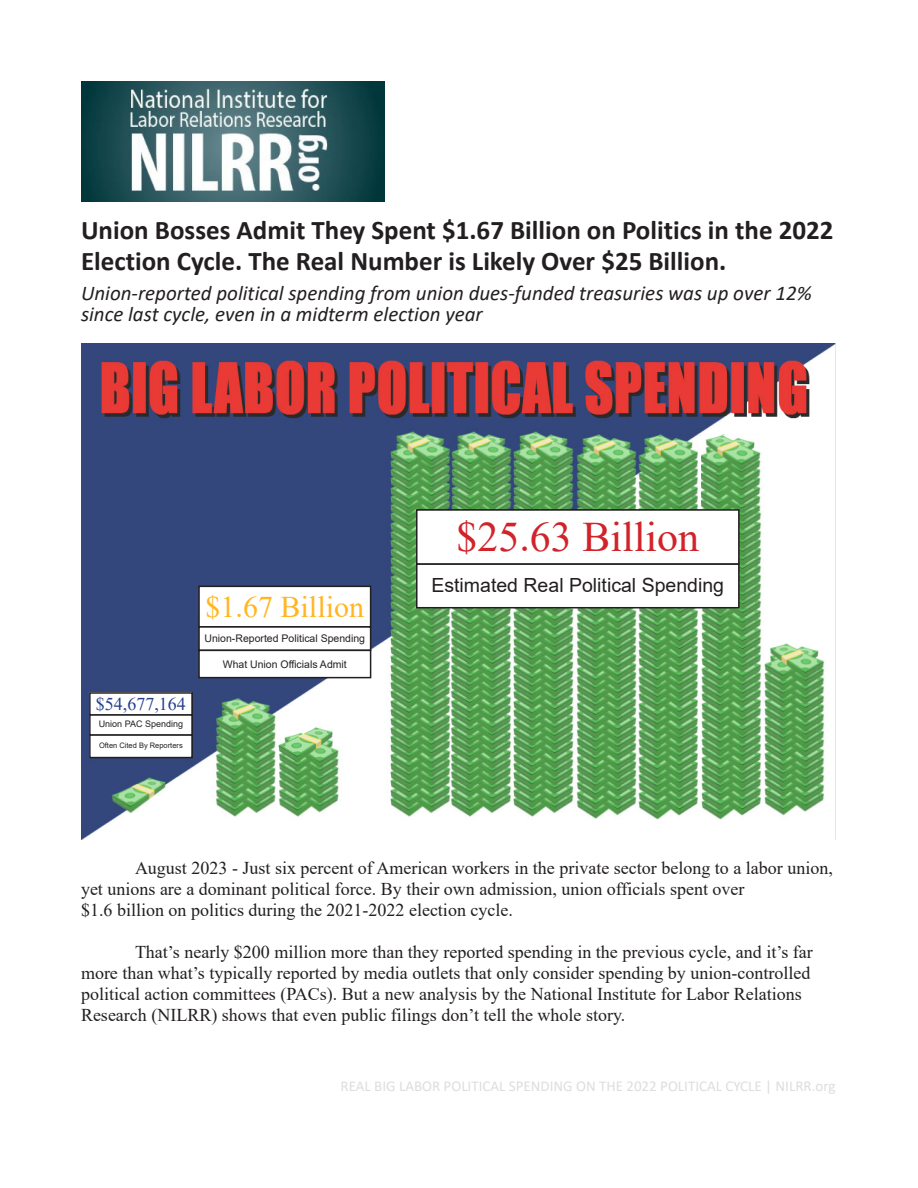
<style>
.page{position:relative;width:918px;height:1188px;background:#fff}
.page>*{position:absolute;margin:0;border:0;box-sizing:border-box;transform-origin:0 0}
.t1{font:42px "Times New Roman";color:#d1232a}
.t2{font:30px "Times New Roman";color:#ffb622}
.t3{font:700 27px/31.5px "Calibri";color:#231f20}
.t4{font:italic 21px/21px "Calibri";color:#231f20}
.t5{font:19.5px "Arial";color:#231f20}
.t6{font:18px/21px "Times New Roman";color:#231f20}
.t7{font:18px "Times New Roman";color:#253f8e}
.t8{font:15px "Calibri";color:#dcdddf}
.t9{font:10.5px "Arial";color:#231f20}
.t10{font:9px "Arial";color:#231f20}
.t11{font:7.5px "Arial";color:#231f20}
</style>
<div class="page">
<img style="left:81px;top:81px;width:303px;height:120px">
<img style="left:81px;top:344px;width:754px;height:496px">
<img style="left:701px;top:435px;width:59px;height:74px">
<div style="left:698px;top:436px;width:5px;height:16px;background:#fff"></div>
<hr style="left:699px;top:451px;width:2px;height:28px;background:#fff">
<div style="left:417px;top:510px;width:322px;height:54px;background:#fff"></div>
<div style="left:416px;top:509px;width:324px;height:56px;border:2px solid #231f20"></div>
<div style="left:417px;top:564px;width:322px;height:44px;background:#fff"></div>
<div style="left:416px;top:563px;width:324px;height:45px;border:2px solid #231f20"></div>
<div style="left:199px;top:586px;width:172px;height:41px;background:#fff"></div>
<div style="left:198px;top:586px;width:173px;height:42px;border:2px solid #231f20"></div>
<div style="left:199px;top:627px;width:172px;height:23px;background:#fff"></div>
<div style="left:198px;top:626px;width:173px;height:25px;border:2px solid #231f20"></div>
<div style="left:199px;top:650px;width:172px;height:28px;background:#fff"></div>
<div style="left:198px;top:650px;width:173px;height:28px;border:2px solid #231f20"></div>
<div style="left:90px;top:693px;width:102px;height:22px;background:#fff"></div>
<div style="left:89px;top:692px;width:104px;height:24px;border:2px solid #231f20"></div>
<div style="left:90px;top:715px;width:102px;height:20px;background:#fff"></div>
<div style="left:89px;top:714px;width:104px;height:22px;border:2px solid #231f20"></div>
<div style="left:90px;top:735px;width:102px;height:23px;background:#fff"></div>
<div style="left:89px;top:734px;width:104px;height:24px;border:2px solid #231f20"></div>
<p class="t3" style="left:81px;top:214px;width:754px">Union Bosses Admit They Spent $1.67 Billion on Politics in the 2022<br>Election Cycle. The Real Number is Likely Over $25 Billion.</p>
<p class="t4" style="left:81px;top:282px;width:732px">Union-reported political spending from union dues-funded treasuries was up over 12% since last cycle, even in a midterm election year</p>
<p class="t7" style="left:96px;top:691px;width:91px">$54,677,164</p>
<p class="t10" style="left:99px;top:718px;width:86px">Union PAC Spending</p>
<p class="t11" style="left:99px;top:740px;width:85px">Often Cited By Reporters</p>
<p class="t2" style="left:206px;top:586px;width:160px">$1.67 Billion</p>
<p class="t9" style="left:205px;top:631px;width:162px">Union-Reported Political Spending</p>
<p class="t9" style="left:223px;top:657px;width:126px">What Union Officials Admit</p>
<p class="t1" style="left:456px;top:508px;width:244px">$25.63 Billion</p>
<p class="t5" style="left:431px;top:571px;width:294px">Estimated Real Political Spending</p>
<p class="t6" style="left:81px;top:857px;width:753px;text-indent:54px">August 2023 - Just six percent of American workers in the private sector belong to a labor union, yet unions are a dominant political force. By their own admission, union officials spent over</p>
<p class="t6" style="left:81px;top:899px;width:433px">$1.6 billion on politics during the 2021-2022 election cycle.</p>
<p class="t6" style="left:81px;top:941px;width:733px;text-indent:54px">That’s nearly $200 million more than they reported spending in the previous cycle, and it’s far more than what’s typically reported by media outlets that only consider spending by union-controlled political action committees (PACs). But a new analysis by the National Institute for Labor Relations Research (NILRR) shows that even public filings don’t tell the whole story.</p>
<p class="t8" style="left:341px;top:1076px;width:496px">REAL BIG LABOR POLITICAL SPENDING ON THE 2022 POLITICAL CYCLE | NILRR.org</p>
</div>
